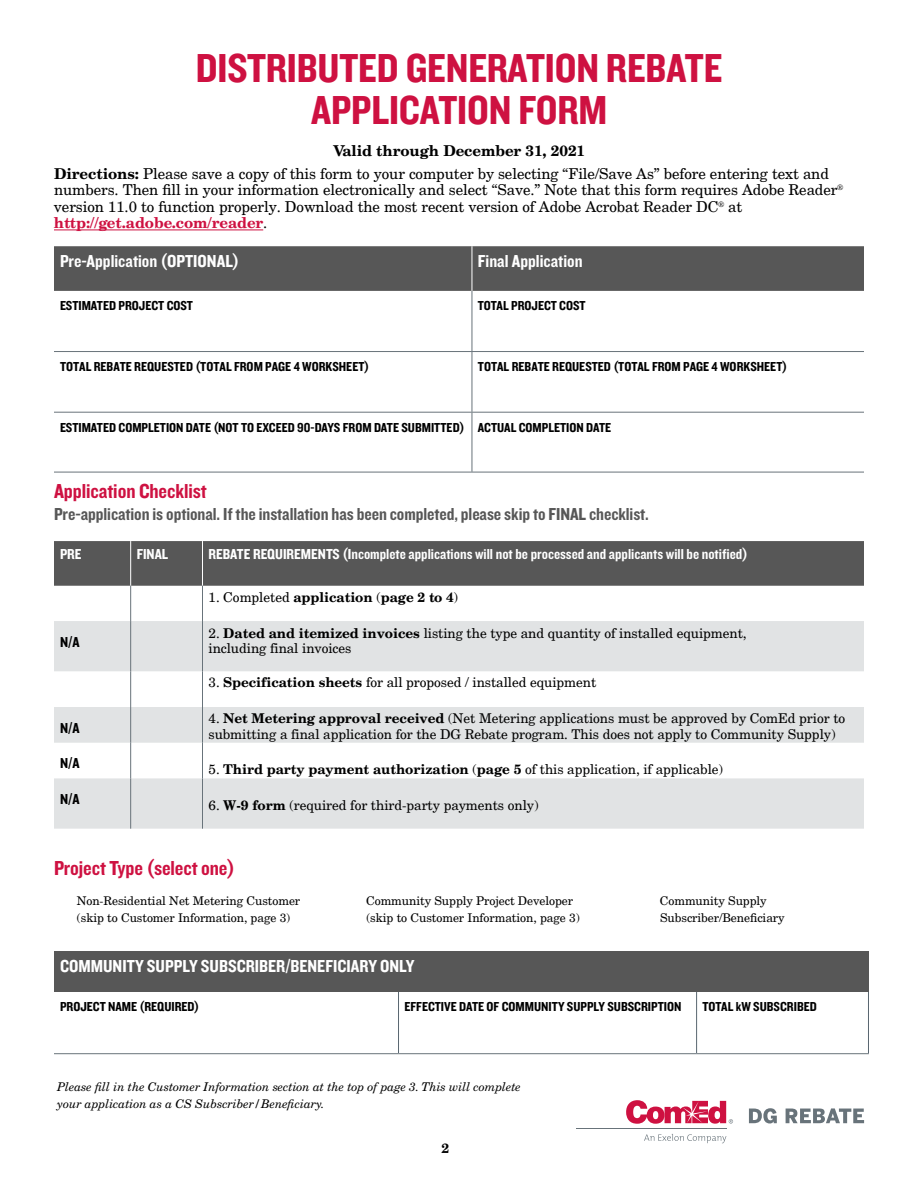
<style>
.page{position:relative;width:918px;height:1188px;background:#fff}
.page>*{position:absolute;margin:0;border:0;box-sizing:border-box;transform-origin:0 0}
.Body_Bold_Centered{font:42px/42px "Knockout 50 Welterweight";letter-spacing:-.005em;color:#ce1141;text-align:center}
.Header_2___125{font:21px "Knockout 50 Welterweight";letter-spacing:-.005em;color:#ce1141}
.Subhead__afrer_headi{font:21px "Knockout 50 Welterweight";letter-spacing:-.005em;color:#ce1141}
.Subhead__afrer_headi-2{font:18px "Knockout 50 Welterweight";letter-spacing:-.005em;color:#575757}
.Table_Head_Left{font:18px "Knockout 50 Welterweight";color:#fff}
.Body{font:15px/16.5px "New Century Schlbk";letter-spacing:-.005em;color:#000}
.Table_Head_Left-2{font:15px "Knockout 50 Welterweight";color:#fff}
.Body_Bold_Centered-2{font:700 15px "New Century Schlbk S";letter-spacing:-.005em;color:#000}
.Table_Content{font:15px "Knockout 50 Welterweight";color:#000}
.t1{font:13.5px/15.9px "New Century Schoolbook";letter-spacing:-.005em;color:#000}
.Table_Form_Label{font:13.5px "Knockout 50 Welterweight";color:#000}
.t2{font:13.5px/15.8px "New Century Schlbk";letter-spacing:-.005em;color:#000}
.t3{font:700 13.5px "New Century Schlbk S";letter-spacing:-.005em;color:#000}
.Body___125{font:13.5px "Knockout 50 Welterweight";color:#000}
.Body___125-2{font:12px/16.5px "New Century Schlbk";letter-spacing:-.005em;color:#000}
.Body___125-3{font:italic 12px/16.5px "New Century Schlbk LT Std";letter-spacing:-.005em;color:#000}
.s1{font-style:inherit}
.s2{font-family:"New Century Schlbk S";font-weight:700}
.s3{font-family:"New Century Schlbk S";font-weight:700;color:#ce1141}
.s4{font-family:"New Century Schoolbook";font-weight:400}
.s5{font-family:"New Century Schlbk";font-weight:400}
.s6{font-family:"New Century Schoolbook"}
.s7{font-family:"New Century Schlbk"}
</style>
<div class="page">
<svg style="left:644px;top:1134px;width:82px;height:9px"></svg>
<hr style="left:576px;top:1129px;width:150px;height:1px;background:#68737a">
<svg style="left:626px;top:1100px;width:107px;height:24px"></svg>
<svg style="left:749px;top:1108px;width:28px;height:16px"></svg>
<svg style="left:786px;top:1108px;width:78px;height:15px"></svg>
<hr style="left:54px;top:230px;width:209px;height:1px;background:#ce1141">
<div style="left:54px;top:246px;width:810px;height:45px;background:#575757"></div>
<hr style="left:472px;top:246px;width:1px;height:45px;background:#fff">
<hr style="left:472px;top:291px;width:1px;height:60px;background:#68737a">
<hr style="left:54px;top:351px;width:418px;height:1px;background:#68737a">
<hr style="left:472px;top:351px;width:392px;height:1px;background:#68737a">
<hr style="left:472px;top:352px;width:1px;height:60px;background:#68737a">
<hr style="left:54px;top:412px;width:418px;height:1px;background:#68737a">
<hr style="left:472px;top:412px;width:392px;height:1px;background:#68737a">
<hr style="left:472px;top:413px;width:1px;height:59px;background:#68737a">
<hr style="left:54px;top:472px;width:418px;height:1px;background:#68737a">
<hr style="left:472px;top:472px;width:392px;height:1px;background:#68737a">
<div style="left:54px;top:541px;width:810px;height:45px;background:#575757"></div>
<svg style="left:54px;top:621px;width:810px;height:208px;fill:#e1e3e4"></svg>
<hr style="left:130px;top:541px;width:1px;height:45px;background:#fff">
<hr style="left:202px;top:541px;width:1px;height:45px;background:#fff">
<hr style="left:130px;top:586px;width:1px;height:35px;background:#68737a">
<hr style="left:202px;top:586px;width:1px;height:35px;background:#68737a">
<hr style="left:130px;top:621px;width:1px;height:50px;background:#68737a">
<hr style="left:202px;top:621px;width:1px;height:50px;background:#68737a">
<hr style="left:130px;top:671px;width:1px;height:36px;background:#68737a">
<hr style="left:202px;top:671px;width:1px;height:36px;background:#68737a">
<hr style="left:130px;top:707px;width:1px;height:36px;background:#68737a">
<hr style="left:202px;top:707px;width:1px;height:36px;background:#68737a">
<hr style="left:130px;top:743px;width:1px;height:35px;background:#68737a">
<hr style="left:202px;top:743px;width:1px;height:35px;background:#68737a">
<hr style="left:130px;top:778px;width:1px;height:51px;background:#68737a">
<hr style="left:202px;top:778px;width:1px;height:51px;background:#68737a">
<div style="left:54px;top:951px;width:814px;height:41px;background:#575757"></div>
<hr style="left:54px;top:1053px;width:345px;height:1px;background:#68737a">
<hr style="left:399px;top:1053px;width:298px;height:1px;background:#68737a">
<hr style="left:697px;top:1053px;width:172px;height:1px;background:#68737a">
<hr style="left:398px;top:992px;width:1px;height:61px;background:#596670">
<hr style="left:696px;top:992px;width:1px;height:61px;background:#596670">
<hr style="left:868px;top:992px;width:1px;height:61px;background:#596670">
<p class="Body_Bold_Centered" style="left:196px;top:46px;width:528px">DISTRIBUTED GENERATION REBATE<br>APPLICATION FORM</p>
<p class="Body_Bold_Centered-2" style="left:334px;top:142px;width:253px">Valid through December 31, 202<span class="s1">1</span></p>
<p class="Body" style="left:54px;top:165px;width:791px"><span class="s2">Directions:</span> Please save a copy of this form to your computer by selecting “File/Save As” before entering text and numbers. Then fill in your information electronically and select “Save.” Note that this form requires Adobe Reader<sup>® </sup>version 11.0 to function properly. Download the most recent version of Adobe Acrobat Reader DC<sup>®</sup> at <span class="s3">http://get.adobe.com/reader</span>.</p>
<p class="Table_Head_Left" style="left:60px;top:249px;width:181px">Pre-Application (OPTIONAL)</p>
<p class="Table_Head_Left" style="left:478px;top:249px;width:106px">Final Application</p>
<p class="Table_Form_Label" style="left:60px;top:297px;width:135px">ESTIMATED PROJECT COST</p>
<p class="Table_Form_Label" style="left:478px;top:297px;width:109px">TOTAL PROJECT COST</p>
<p class="Table_Form_Label" style="left:60px;top:358px;width:311px">TOTAL REBATE REQUESTED (TOTAL FROM PAGE 4 WORKSHEET)</p>
<p class="Table_Form_Label" style="left:478px;top:358px;width:311px">TOTAL REBATE REQUESTED (TOTAL FROM PAGE 4 WORKSHEET)</p>
<p class="Table_Form_Label" style="left:60px;top:418px;width:406px">ESTIMATED COMPLETION DATE (NOT TO EXCEED 90-DAYS FROM DATE SUBMITTED)</p>
<p class="Table_Form_Label" style="left:478px;top:418px;width:135px">ACTUAL COMPLETION DATE</p>
<p class="Subhead__afrer_headi" style="left:54px;top:477px;width:154px">Application Checklist</p>
<p class="Subhead__afrer_headi-2" style="left:54px;top:502px;width:596px">Pre-application is optional. If the installation has been completed, please skip to FINAL checklist.</p>
<p class="Table_Head_Left-2" style="left:60px;top:544px;width:23px">PRE</p>
<p class="Table_Head_Left-2" style="left:137px;top:544px;width:33px">FINAL</p>
<p class="Table_Head_Left-2" style="left:208px;top:544px;width:541px">REBATE REQUIREMENTS (Incomplete applications will not be processed and applicants will be notified)</p>
<p class="Table_Content" style="left:60px;top:632px;width:21px">N/A</p>
<p class="Table_Content" style="left:60px;top:718px;width:21px">N/A</p>
<p class="Table_Content" style="left:60px;top:753px;width:21px">N/A</p>
<p class="Table_Content" style="left:60px;top:789px;width:21px">N/A</p>
<p class="t3" style="left:209px;top:589px;width:251px"><span class="s4">1.</span> <span class="s5">Completed</span> application <span class="s5">(</span>page 2 to 4<span class="s5">)</span></p>
<p class="t2" style="left:208px;top:625px;width:540px"><span class="s6">2.</span> <span class="s2">Dated and itemized invoices</span> listing the type and quantity of installed equipment, including final invoices</p>
<p class="t2" style="left:209px;top:674px;width:389px"><span class="s6">3.</span> <span class="s2">Speci</span><span class="s2">f</span><span class="s2">ication sheets</span> for all proposed / installed equipment</p>
<p class="t1" style="left:208px;top:710px;width:638px">4. <span class="s2">Net Metering approval received</span> <span class="s7">(</span>Net Metering applications must be approved by ComEd prior to submitting a final application for the DG Rebate program. This does not apply to Community Supply<span class="s7">)</span></p>
<p class="t3" style="left:209px;top:761px;width:516px"><span class="s4">5.</span> Third party payment authorization <span class="s5">(</span>page 5 <span class="s5">of this application, if applicable)</span></p>
<p class="t1" style="left:209px;top:797px;width:331px">6. <span class="s2">W-9 form</span> (required for third-party payments only)</p>
<h2 class="Header_2___125" style="left:54px;top:855px;width:182px">Project Type (select one)</h2>
<p class="Body___125-2" style="left:77px;top:893px;width:225px">Non-Residential Net Metering Customer (skip to Customer Information, page 3)</p>
<p class="Body___125-2" style="left:366px;top:893px;width:215px">Community Supply Project Developer (skip to Customer Information, page 3)</p>
<p class="Body___125-2" style="left:660px;top:893px;width:126px">Community Supply<br>Subscriber/Beneficiary</p>
<p class="Table_Head_Left" style="left:60px;top:954px;width:356px">COMMUNITY SUPPLY SUBSCRIBER/BENEFICIARY ONLY</p>
<p class="Body___125" style="left:60px;top:998px;width:141px">PROJECT NAME (REQUIRED)</p>
<p class="Body___125" style="left:405px;top:998px;width:278px">EFFECTIVE DATE OF COMMUNITY SUPPLY SUBSCRIPTION</p>
<p class="Body___125" style="left:703px;top:998px;width:116px">TOTAL kW SUBSCRIBED</p>
<p class="Body___125-3" style="left:57px;top:1079px;width:465px">Please fill in the Customer Information section at the top of page 3. This will complete your application as a CS Subscriber/Beneficiary.</p>
<p class="t3" style="left:442px;top:1140px;width:9px">2</p>
</div>
